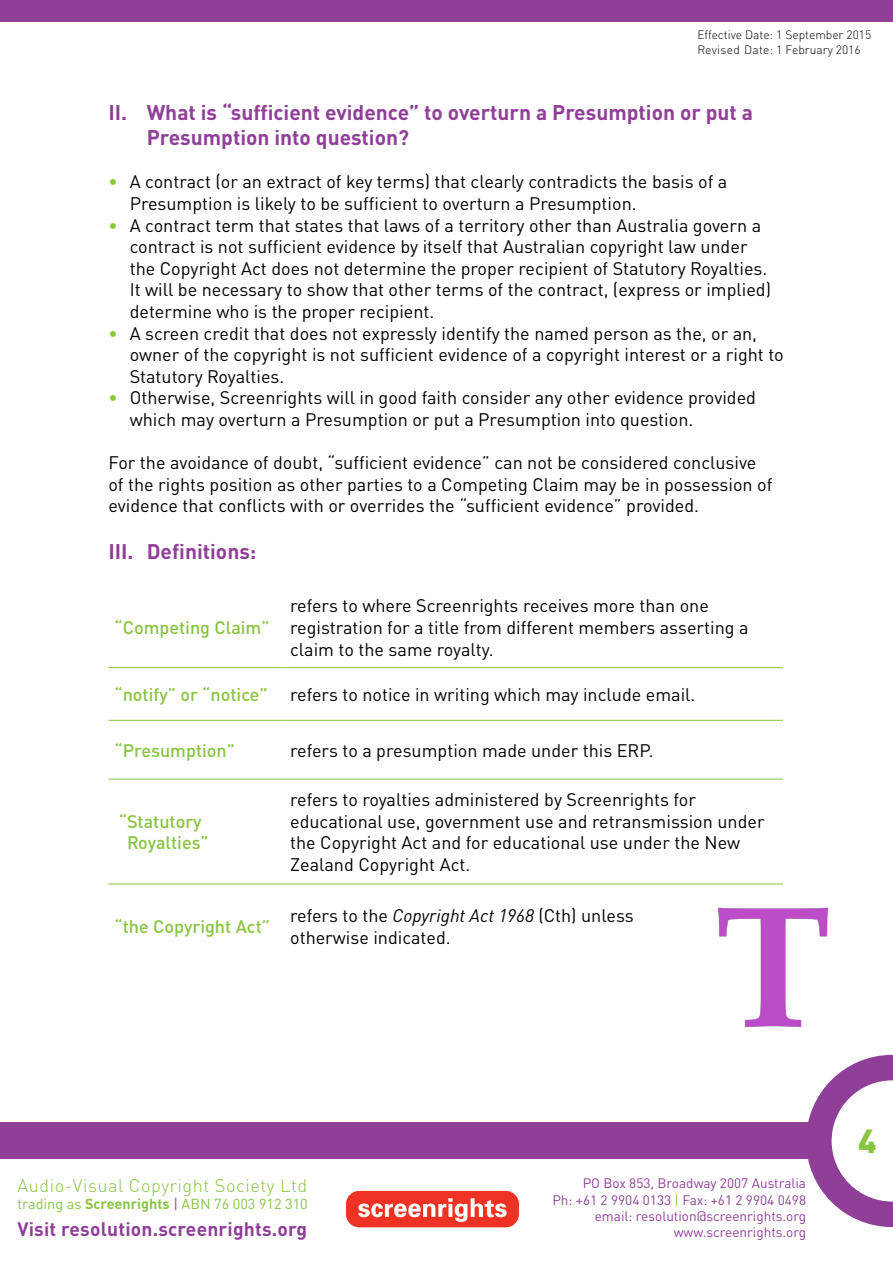
<style>
.page{position:relative;width:893px;height:1263px;background:#fff}
.page>*{position:absolute;margin:0;border:0;box-sizing:border-box;transform-origin:0 0}
.t1{font:900 33px "DINOT";color:#88c540}
.t2{font:700 21px/25.2px "DINOT";color:#903f98}
.t3{font:700 19.2px "DINOT";letter-spacing:.01em;color:#903f98}
.t4{font:18px/21.6px "DINOT";color:#000}
.t5{font:500 18px/21.6px "DINOT";color:#88c540;text-align:center}
.t6{font:300 18px "DINOT";letter-spacing:.03em;color:#88c540}
.t7{font:14.4px "DINOT";color:#88c540}
.t8{font:13.65px/16.4px "DINOT";color:#903f98;text-align:right}
.t9{font:300 12px/14.4px "DINOT";color:#000}
.s1{font-weight:500;color:#88c540}
.s2{font-style:italic}
.s3{font-weight:700}
.s4{color:#903f98}
.s5{color:#88c540}
</style>
<div class="page">
<div style="left:0;top:0;width:893px;height:21px;background:#903f98"></div>
<div style="left:0;top:1123px;width:893px;height:36px;background:#903f98"></div>
<svg style="left:806px;top:1055px;width:87px;height:172px"></svg>
<img style="left:345px;top:1190px;width:175px;height:38px">
<hr style="left:108px;top:667px;width:176px;height:1px;background:#88c540">
<hr style="left:284px;top:667px;width:499px;height:1px;background:#88c540">
<hr style="left:108px;top:720px;width:176px;height:1px;background:#88c540">
<hr style="left:284px;top:720px;width:499px;height:1px;background:#88c540">
<hr style="left:108px;top:779px;width:176px;height:1px;background:#88c540">
<hr style="left:284px;top:779px;width:499px;height:1px;background:#88c540">
<hr style="left:108px;top:884px;width:176px;height:1px;background:#88c540">
<hr style="left:284px;top:884px;width:499px;height:1px;background:#88c540">
<img style="left:718px;top:907px;width:111px;height:120px">
<p class="t9" style="left:697px;top:28px;width:175px">Effective Date: 1 September 2015<br>Revised Date: 1 February 2016</p>
<p class="t2" style="left:147px;top:99px;width:608px;text-indent:-38px">II. What is “sufficient evidence” to overturn a Presumption or put a<br>Presumption into question?</p>
<p class="t4" style="left:130px;top:171px;width:599px;text-indent:-21px"><span class="s1">•</span> A contract (or an extract of key terms) that clearly contradicts the basis of a<br>Presumption is likely to be sufficient to overturn a Presumption.</p>
<p class="t4" style="left:130px;top:214px;width:643px;text-indent:-21px"><span class="s1">•</span> A contract term that states that laws of a territory other than Australia govern a contract is not sufficient evidence by itself that Australian copyright law under the Copyright Act does not determine the proper recipient of Statutory Royalties.<br>It will be necessary to show that other terms of the contract, (express or implied) determine who is the proper recipient.</p>
<p class="t4" style="left:130px;top:322px;width:656px;text-indent:-21px"><span class="s1">•</span> A screen credit that does not expressly identify the named person as the, or an, owner of the copyright is not sufficient evidence of a copyright interest or a right to<br>Statutory Royalties.</p>
<p class="t4" style="left:130px;top:387px;width:628px;text-indent:-21px"><span class="s1">•</span> Otherwise, Screenrights will in good faith consider any other evidence provided which may overturn a Presumption or put a Presumption into question.</p>
<p class="t4" style="left:108px;top:451px;width:665px">For the avoidance of doubt, “sufficient evidence” can not be considered conclusive of the rights position as other parties to a Competing Claim may be in possession of evidence that conflicts with or overrides the “sufficient evidence” provided.</p>
<p class="t2" style="left:108px;top:538px;width:149px">III. Definitions:</p>
<p class="t4" style="left:290px;top:595px;width:460px">refers to where Screenrights receives more than one registration for a title from different members asserting a claim to the same royalty.</p>
<p class="t4" style="left:114px;top:683px;width:582px"><span class="s1">“notify” or “notice”</span> refers to notice in writing which may include email.</p>
<p class="t5" style="left:114px;top:739px;width:122px">“Presumption”</p>
<p class="t4" style="left:290px;top:739px;width:365px">refers to a presumption made under this ERP.</p>
<p class="t5" style="left:114px;top:616px;width:157px">“Competing Claim”</p>
<p class="t5" style="left:119px;top:810px;width:91px">“Statutory<br>Royalties”</p>
<p class="t4" style="left:290px;top:788px;width:476px">refers to royalties administered by Screenrights for educational use, government use and retransmission under the Copyright Act and for educational use under the New Zealand Copyright Act.</p>
<p class="t5" style="left:114px;top:915px;width:157px">“the Copyright Act”</p>
<p class="t4" style="left:290px;top:905px;width:345px">refers to the <span class="s2">Copyright Act 1968</span> (Cth) unless otherwise indicated.</p>
<p class="t6" style="left:17px;top:1174px;width:291px">Audio-Visual Copyright Society Ltd</p>
<p class="t7" style="left:17px;top:1195px;width:292px">trading as <span class="s3">Screenrights</span> <span class="s4">|</span> ABN 76 003 912 310</p>
<p class="t3" style="left:17px;top:1217px;width:291px">Visit resolution.screenrights.org</p>
<p class="t8" style="left:552px;top:1175px;width:255px">PO Box 853, Broadway 2007 Australia<br>Ph: +61 2 9904 0133 <span class="s5">|</span> Fax: +61 2 9904 0498 email: resolution@screenrights.org www.screenrights.org</p>
<h1 class="t1" style="left:858px;top:1118px;width:20px">4</h1>
</div>
